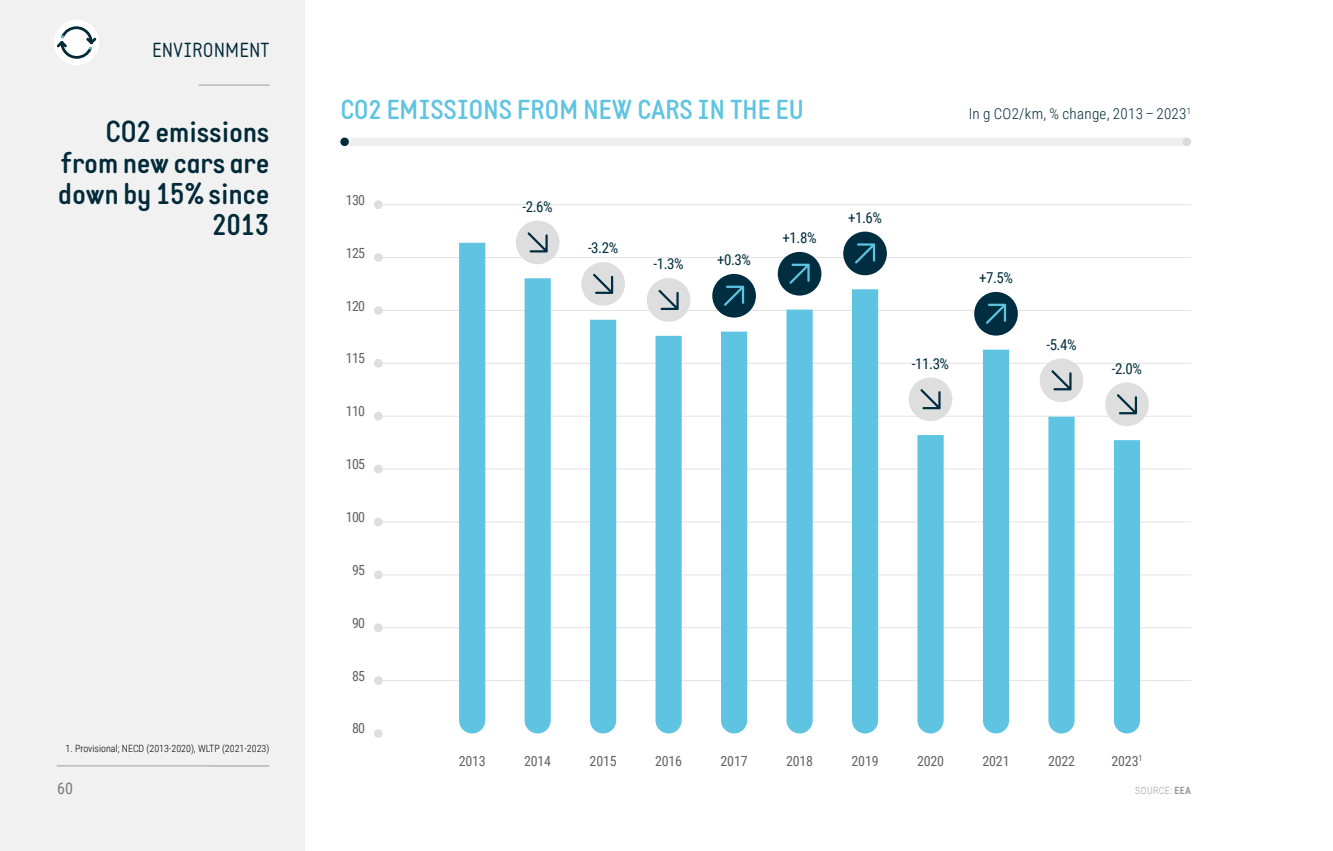
<style>
.page{position:relative;width:1333px;height:851px;background:#fff}
.page>*{position:absolute;margin:0;border:0;box-sizing:border-box;transform-origin:0 0}
.t1{font:700 30px/31.2px "Static";color:#022a39;text-align:right}
.t2{font:700 27px "Static";letter-spacing:.005em;color:#5fc4e1}
.t3{font:20px "Static";letter-spacing:.005em;color:#022a39}
.t4{font:16px "Roboto Condensed";color:#7c7b7b}
.t5{font:15px "Roboto Condensed";color:#002e40}
.t6{font:300 15px "Roboto Condensed";letter-spacing:.02em;color:#022a39}
.t7{font:14px "Roboto Condensed";letter-spacing:-.015em;color:#646363}
.t8{font:300 10px "Roboto Condensed";color:#000}
.t9{font:300 10px "Roboto Condensed";letter-spacing:.035em;color:#9d9d9c}
.s1{font-weight:700}
</style>
<div class="page">
<div style="left:0;top:0;width:305px;height:850px;background:#f1f1f1"></div>
<div style="left:344px;top:137px;width:842px;height:9px;background:#eee"></div>
<div style="left:1182px;top:137px;width:9px;height:9px;background:#dadada;border-radius:50%"></div>
<div style="left:340px;top:137px;width:9px;height:9px;background:#022a39;border-radius:50%"></div>
<hr style="left:198px;top:85px;width:71px;height:1px;background:#9d9d9c">
<hr style="left:57px;top:765px;width:212px;height:1px;background:#9d9d9c">
<svg style="left:54px;top:20px;width:45px;height:45px"></svg>
<hr style="left:374px;top:680px;width:817px;height:1px;background:#e3e3e3">
<hr style="left:374px;top:627px;width:817px;height:1px;background:#e3e3e3">
<hr style="left:374px;top:574px;width:817px;height:1px;background:#e3e3e3">
<hr style="left:374px;top:521px;width:817px;height:1px;background:#e3e3e3">
<hr style="left:374px;top:468px;width:817px;height:1px;background:#e3e3e3">
<hr style="left:374px;top:415px;width:817px;height:1px;background:#e3e3e3">
<hr style="left:374px;top:363px;width:817px;height:1px;background:#e3e3e3">
<hr style="left:374px;top:310px;width:817px;height:1px;background:#e3e3e3">
<hr style="left:374px;top:257px;width:817px;height:1px;background:#e3e3e3">
<hr style="left:374px;top:204px;width:817px;height:1px;background:#e3e3e3">
<div style="left:374px;top:729px;width:8px;height:8px;background:#dedede;border-radius:50%"></div>
<div style="left:374px;top:676px;width:8px;height:8px;background:#dedede;border-radius:50%"></div>
<div style="left:374px;top:623px;width:8px;height:9px;background:#dedede;border-radius:50%"></div>
<div style="left:374px;top:570px;width:8px;height:9px;background:#dedede;border-radius:50%"></div>
<div style="left:374px;top:517px;width:8px;height:9px;background:#dedede;border-radius:50%"></div>
<div style="left:374px;top:464px;width:8px;height:9px;background:#dedede;border-radius:50%"></div>
<div style="left:374px;top:412px;width:8px;height:8px;background:#dedede;border-radius:50%"></div>
<div style="left:374px;top:359px;width:8px;height:8px;background:#dedede;border-radius:50%"></div>
<div style="left:374px;top:306px;width:8px;height:9px;background:#dedede;border-radius:50%"></div>
<div style="left:374px;top:253px;width:8px;height:9px;background:#dedede;border-radius:50%"></div>
<div style="left:374px;top:200px;width:8px;height:9px;background:#dedede;border-radius:50%"></div>
<div style="left:721px;top:331px;width:26px;height:402px;background:#5fc4e1"></div>
<svg style="left:655px;top:336px;width:26px;height:397px;background:#66c6e2"></svg>
<div style="left:590px;top:320px;width:26px;height:413px;background:#5fc4e1"></div>
<svg style="left:524px;top:278px;width:26px;height:455px;background:#66c6e2"></svg>
<div style="left:459px;top:243px;width:26px;height:490px;background:#5fc4e1"></div>
<svg style="left:786px;top:309px;width:26px;height:424px;background:#66c6e2"></svg>
<div style="left:852px;top:289px;width:26px;height:444px;background:#5fc4e1"></div>
<div style="left:917px;top:435px;width:26px;height:298px;background:#5fc4e1"></div>
<div style="left:982px;top:349px;width:27px;height:384px;background:#5fc4e1"></div>
<div style="left:843px;top:231px;width:43px;height:44px;background:#002e40;border-radius:50%"></div>
<svg style="left:855px;top:243px;width:20px;height:20px"></svg>
<div style="left:516px;top:220px;width:43px;height:44px;background:#dedede;border-radius:50%"></div>
<svg style="left:527px;top:232px;width:20px;height:20px"></svg>
<div style="left:581px;top:262px;width:44px;height:44px;background:#dedede;border-radius:50%"></div>
<svg style="left:593px;top:274px;width:20px;height:20px"></svg>
<div style="left:646px;top:278px;width:44px;height:44px;background:#dedede;border-radius:50%"></div>
<svg style="left:658px;top:290px;width:20px;height:20px"></svg>
<div style="left:777px;top:252px;width:44px;height:43px;background:#002e40;border-radius:50%"></div>
<svg style="left:789px;top:264px;width:20px;height:20px"></svg>
<div style="left:712px;top:274px;width:44px;height:43px;background:#002e40;border-radius:50%"></div>
<svg style="left:724px;top:285px;width:20px;height:21px"></svg>
<svg style="left:1048px;top:416px;width:26px;height:317px;background:#65c6e2"></svg>
<div style="left:1113px;top:440px;width:26px;height:293px;background:#5fc4e1"></div>
<div style="left:908px;top:377px;width:44px;height:44px;background:#dedede;border-radius:50%"></div>
<svg style="left:920px;top:389px;width:20px;height:20px"></svg>
<div style="left:974px;top:292px;width:43px;height:43px;background:#002e40;border-radius:50%"></div>
<svg style="left:986px;top:304px;width:20px;height:20px"></svg>
<div style="left:1039px;top:358px;width:44px;height:44px;background:#dedede;border-radius:50%"></div>
<svg style="left:1051px;top:370px;width:20px;height:20px"></svg>
<div style="left:1105px;top:382px;width:43px;height:44px;background:#dedede;border-radius:50%"></div>
<svg style="left:1117px;top:394px;width:19px;height:20px"></svg>
<h3 class="t3" style="left:152px;top:38px;width:119px">ENVIRONMENT</h3>
<h1 class="t1" style="left:58px;top:116px;width:213px">CO2 emissions from new cars are down by 15% since<br>2013</h1>
<p class="t8" style="left:66px;top:741px;width:205px">1. Provisional; NECD (2013-2020), WLTP (2021-2023)</p>
<p class="t4" style="left:57px;top:777px;width:18px">60</p>
<h2 class="t2" style="left:340px;top:93px;width:465px">CO2 EMISSIONS FROM NEW CARS IN THE EU</h2>
<p class="t6" style="left:968px;top:103px;width:224px">In g CO2/km, % change, 2013 – 2023<sup>1</sup></p>
<p class="t7" style="left:346px;top:190px;width:21px">130</p>
<p class="t7" style="left:346px;top:243px;width:21px">125</p>
<p class="t7" style="left:346px;top:295px;width:21px">120</p>
<p class="t7" style="left:346px;top:348px;width:21px">115</p>
<p class="t7" style="left:346px;top:401px;width:21px">110</p>
<p class="t7" style="left:346px;top:454px;width:21px">105</p>
<p class="t7" style="left:346px;top:507px;width:21px">100</p>
<p class="t7" style="left:352px;top:560px;width:15px">95</p>
<p class="t7" style="left:352px;top:613px;width:15px">90</p>
<p class="t7" style="left:352px;top:665px;width:15px">85</p>
<p class="t7" style="left:352px;top:718px;width:15px">80</p>
<p class="t5" style="left:522px;top:196px;width:32px">-2.6%</p>
<p class="t5" style="left:588px;top:237px;width:32px">-3.2%</p>
<p class="t5" style="left:653px;top:253px;width:32px">-1.3%</p>
<p class="t5" style="left:717px;top:249px;width:35px">+0.3%</p>
<p class="t5" style="left:782px;top:227px;width:35px">+1.8%</p>
<p class="t5" style="left:848px;top:207px;width:35px">+1.6%</p>
<p class="t5" style="left:911px;top:353px;width:39px">-11.3%</p>
<p class="t5" style="left:979px;top:267px;width:35px">+7.5%</p>
<p class="t5" style="left:1046px;top:334px;width:32px">-5.4%</p>
<p class="t5" style="left:1111px;top:358px;width:32px">-2.0%</p>
<p class="t7" style="left:458px;top:751px;width:29px">2013</p>
<p class="t7" style="left:524px;top:751px;width:29px">2014</p>
<p class="t7" style="left:589px;top:751px;width:29px">2015</p>
<p class="t7" style="left:655px;top:751px;width:29px">2016</p>
<p class="t7" style="left:720px;top:751px;width:29px">2017</p>
<p class="t7" style="left:786px;top:751px;width:29px">2018</p>
<p class="t7" style="left:851px;top:751px;width:29px">2019</p>
<p class="t7" style="left:917px;top:751px;width:29px">2020</p>
<p class="t7" style="left:982px;top:751px;width:29px">2021</p>
<p class="t7" style="left:1047px;top:751px;width:29px">2022</p>
<p class="t7" style="left:1111px;top:751px;width:32px">2023<sup>1</sup></p>
<p class="t9" style="left:1135px;top:783px;width:57px">SOURCE: <span class="s1">EEA</span></p>
</div>
